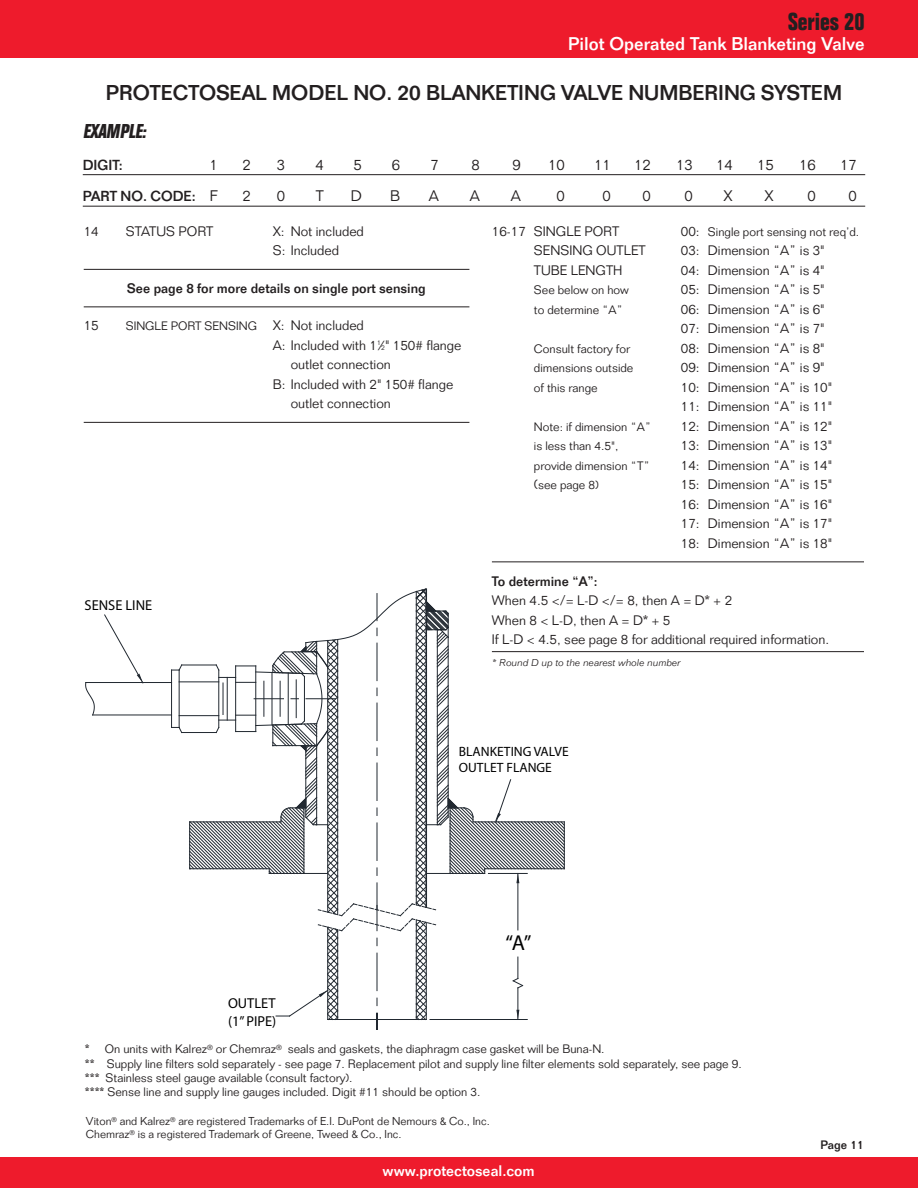
<style>
.page{position:relative;width:918px;height:1188px;background:#fff}
.page>*{position:absolute;margin:0;border:0;box-sizing:border-box;transform-origin:0 0}
.t1{font:700 condensed 24px "Folio Std";color:#231f20}
.t2{font:21.6px "Myriad Pro";color:#000}
.t3{font:500 21px "Folio Std";color:#231f20}
.t4{font:21px "Folio TOT Bol Con Ita";color:#231f20}
.t5{font:500 18px "Folio Std";color:#fff}
.t6{font:300 15px "Folio Std";color:#231f20}
.t7{font:500 15px "Folio Std";color:#fff}
.t8{font:14.4px/17.2px "Myriad Pro";color:#000}
.t9{font:500 14.25px "Folio Std";color:#231f20}
.t10{font:300 13.5px/19.5px "Folio Std";color:#231f20}
.t11{font:500 13.5px "Folio Std";color:#231f20}
.t12{font:13.5px/16.2px "Myriad Pro";color:#000}
.t13{font:300 12px/14.4px "Folio Std";color:#231f20}
.t14{font:500 12px "Folio Std";color:#231f20}
.t15{font:300 11.25px/13.5px "Folio Std";color:#231f20}
.t16{font:italic 300 10.5px "Folio TOT";color:#231f20}
.s1{font-weight:300;font-size:15px}
.s2{font-size:13.5px}
.s3{font-size:6.75px}
.s4{font-weight:500}
</style>
<div class="page">
<div style="left:0;top:1157px;width:918px;height:31px;background:#ee1b2c"></div>
<div style="left:0;top:0;width:918px;height:58px;background:#ee1b2c"></div>
<hr style="left:84px;top:269px;width:385px;height:1px;background:#231f20">
<hr style="left:84px;top:306px;width:385px;height:1px;background:#231f20">
<hr style="left:84px;top:422px;width:385px;height:1px;background:#231f20">
<hr style="left:492px;top:561px;width:372px;height:1px;background:#231f20">
<hr style="left:492px;top:651px;width:372px;height:1px;background:#231f20">
<hr style="left:83px;top:174px;width:782px;height:1px;background:#231f20">
<hr style="left:83px;top:206px;width:782px;height:1px;background:#231f20">
<hr style="left:93px;top:715px;width:79px;height:1px;background:#212830">
<hr style="left:86px;top:682px;width:86px;height:1px;background:#212830">
<hr style="left:179px;top:670px;width:1px;height:57px;background:#212830">
<hr style="left:171px;top:670px;width:1px;height:57px;background:#212830">
<svg style="left:172px;top:727px;width:10px;height:6px"></svg>
<hr style="left:182px;top:732px;width:34px;height:1px;background:#212830">
<hr style="left:179px;top:715px;width:40px;height:1px;background:#212830">
<hr style="left:179px;top:682px;width:40px;height:1px;background:#212830">
<hr style="left:182px;top:665px;width:34px;height:1px;background:#212830">
<svg style="left:172px;top:664px;width:10px;height:7px"></svg>
<svg style="left:189px;top:588px;width:376px;height:441px"></svg>
<svg style="left:104px;top:614px;width:39px;height:68px"></svg>
<svg style="left:85px;top:682px;width:10px;height:34px"></svg>
<h1 class="t1" style="left:788px;top:13px;width:78px">Series 20</h1>
<h3 class="t5" style="left:568px;top:37px;width:298px">Pilot Operated Tank Blanketing Valve</h3>
<h3 class="t3" style="left:106px;top:85px;width:738px">PROTECTOSEAL MODEL NO. 20 BLANKETING VALVE NUMBERING SYSTEM</h3>
<h3 class="t4" style="left:83px;top:119px;width:65px">EXAMPLE:</h3>
<p class="t9" style="left:83px;top:160px;width:41px">DIGIT:</p>
<p class="t6" style="left:209px;top:159px;width:10px">1</p>
<p class="t6" style="left:242px;top:159px;width:10px">2</p>
<p class="t6" style="left:277px;top:159px;width:10px">3</p>
<p class="t6" style="left:315px;top:159px;width:10px">4</p>
<p class="t6" style="left:353px;top:159px;width:10px">5</p>
<p class="t6" style="left:392px;top:159px;width:10px">6</p>
<p class="t6" style="left:430px;top:159px;width:10px">7</p>
<p class="t6" style="left:471px;top:159px;width:10px">8</p>
<p class="t6" style="left:512px;top:159px;width:10px">9</p>
<p class="t6" style="left:548px;top:159px;width:18px">10</p>
<p class="t6" style="left:594px;top:159px;width:18px">11</p>
<p class="t6" style="left:634px;top:159px;width:18px">12</p>
<p class="t6" style="left:676px;top:159px;width:18px">13</p>
<p class="t6" style="left:716px;top:159px;width:18px">14</p>
<p class="t6" style="left:757px;top:159px;width:18px">15</p>
<p class="t6" style="left:799px;top:159px;width:18px">16</p>
<p class="t6" style="left:840px;top:159px;width:18px">17</p>
<p class="t9" style="left:83px;top:191px;width:136px">PART NO. CODE: <span class="s1">F</span></p>
<p class="t6" style="left:242px;top:191px;width:10px">2</p>
<p class="t6" style="left:277px;top:191px;width:10px">0</p>
<p class="t6" style="left:316px;top:191px;width:10px">T</p>
<p class="t6" style="left:351px;top:191px;width:13px">D</p>
<p class="t6" style="left:390px;top:191px;width:12px">B</p>
<p class="t6" style="left:429px;top:191px;width:12px">A</p>
<p class="t6" style="left:470px;top:191px;width:12px">A</p>
<p class="t6" style="left:511px;top:191px;width:12px">A</p>
<p class="t6" style="left:556px;top:191px;width:10px">0</p>
<p class="t6" style="left:602px;top:191px;width:10px">0</p>
<p class="t6" style="left:642px;top:191px;width:10px">0</p>
<p class="t6" style="left:684px;top:191px;width:10px">0</p>
<p class="t6" style="left:724px;top:191px;width:11px">X</p>
<p class="t6" style="left:765px;top:191px;width:11px">X</p>
<p class="t6" style="left:807px;top:191px;width:10px">0</p>
<p class="t6" style="left:848px;top:191px;width:10px">0</p>
<p class="t10" style="left:84px;top:223px;width:17px">14</p>
<p class="t10" style="left:126px;top:223px;width:89px">STATUS PORT</p>
<p class="t10" style="left:273px;top:223px;width:93px">X: Not included<br>S: Included</p>
<p class="t11" style="left:127px;top:283px;width:300px">See page 8 for more details on single port sensing</p>
<p class="t10" style="left:84px;top:318px;width:17px">15</p>
<p class="t13" style="left:126px;top:321px;width:240px">SINGLE PORT SENSING <span class="s2">X: Not included</span></p>
<p class="t10" style="left:273px;top:337px;width:190px">A: Included with 1<sup>1</sup>⁄<span class="s3">2</span>" 150# flange</p>
<p class="t10" style="left:291px;top:357px;width:102px">outlet connection</p>
<p class="t10" style="left:273px;top:376px;width:182px">B: Included with 2" 150# flange</p>
<p class="t10" style="left:291px;top:396px;width:102px">outlet connection</p>
<p class="t8" style="left:85px;top:598px;width:69px">SENSE LINE</p>
<p class="t10" style="left:492px;top:223px;width:129px">16-17 SINGLE PORT</p>
<p class="t13" style="left:681px;top:226px;width:180px"><span class="s2">00:</span> Single port sensing not req’d.</p>
<p class="t10" style="left:534px;top:243px;width:113px">SENSING OUTLET</p>
<p class="t10" style="left:681px;top:243px;width:145px">03: Dimension “A” is 3"</p>
<p class="t10" style="left:534px;top:262px;width:90px">TUBE LENGTH</p>
<p class="t10" style="left:681px;top:262px;width:145px">04: Dimension “A” is 4"</p>
<p class="t13" style="left:534px;top:285px;width:97px">See below on how</p>
<p class="t10" style="left:681px;top:282px;width:145px">05: Dimension “A” is 5"</p>
<p class="t13" style="left:534px;top:304px;width:91px">to determine “A”</p>
<p class="t10" style="left:681px;top:301px;width:145px">06: Dimension “A” is 6"<br>07: Dimension “A” is 7"</p>
<p class="t13" style="left:534px;top:343px;width:98px">Consult factory for</p>
<p class="t10" style="left:681px;top:340px;width:145px">08: Dimension “A” is 8"</p>
<p class="t13" style="left:534px;top:363px;width:101px">dimensions outside</p>
<p class="t10" style="left:681px;top:360px;width:145px">09: Dimension “A” is 9"</p>
<p class="t13" style="left:534px;top:382px;width:65px">of this range</p>
<p class="t10" style="left:681px;top:379px;width:153px">10: Dimension “A” is 10"<br>11: Dimension “A” is 11"</p>
<p class="t13" style="left:534px;top:421px;width:119px">Note: if dimension “A”</p>
<p class="t10" style="left:681px;top:418px;width:153px">12: Dimension “A” is 12"</p>
<p class="t13" style="left:534px;top:441px;width:86px">is less than 4.5",</p>
<p class="t10" style="left:681px;top:438px;width:153px">13: Dimension “A” is 13"</p>
<p class="t13" style="left:534px;top:460px;width:118px">provide dimension “T”</p>
<p class="t10" style="left:681px;top:457px;width:153px">14: Dimension “A” is 14"</p>
<p class="t13" style="left:534px;top:480px;width:66px"><span class="s2">(</span>see page 8)</p>
<p class="t10" style="left:681px;top:477px;width:153px;text-align:justify">15: Dimension “A” is 15" 16: Dimension “A” is 16" 17: Dimension “A” is 17" 18: Dimension “A” is 18"</p>
<p class="t11" style="left:492px;top:576px;width:107px">To determine “A”:</p>
<p class="t10" style="left:492px;top:592px;width:339px">When 4.5 &lt;/= L-D &lt;/= 8, then A = D* + 2<br>When 8 &lt; L-D, then A = D* + 5<br>If L-D &lt; 4.5, see page 8 for additional required information.</p>
<p class="t16" style="left:492px;top:656px;width:190px">* Round D up to the nearest whole number</p>
<p class="t12" style="left:459px;top:745px;width:111px">BLANKETING VALVE<br>OUTLET FLANGE</p>
<p class="t8" style="left:228px;top:996px;width:50px">OUTLET (1” PIPE)</p>
<h2 class="t2" style="left:505px;top:935px;width:27px">“A”</h2>
<p class="t13" style="left:85px;top:1043px;width:658px"><span class="s4">*</span> On units with Kalrez<sup>®</sup> or Chemraz<sup>®</sup> seals and gaskets, the diaphragm case gasket will be Buna-N.<br><span class="s4">**</span> Supply line filters sold separately - see page 7. Replacement pilot and supply line filter elements sold separately, see page 9. <span class="s4">***</span> Stainless steel gauge available (consult factory).<br><span class="s4">****</span> Sense line and supply line gauges included. Digit #11 should be option 3.</p>
<p class="t15" style="left:86px;top:1116px;width:405px">Viton<sup>®</sup> and Kalrez<sup>®</sup> are registered Trademarks of E.I. DuPont de Nemours &amp; Co., Inc.<br>Chemraz<sup>®</sup> is a registered Trademark of Greene, Tweed &amp; Co., Inc.</p>
<p class="t7" style="left:383px;top:1165px;width:154px">www.protectoseal.com</p>
<p class="t14" style="left:820px;top:1141px;width:45px">Page 11</p>
</div>
